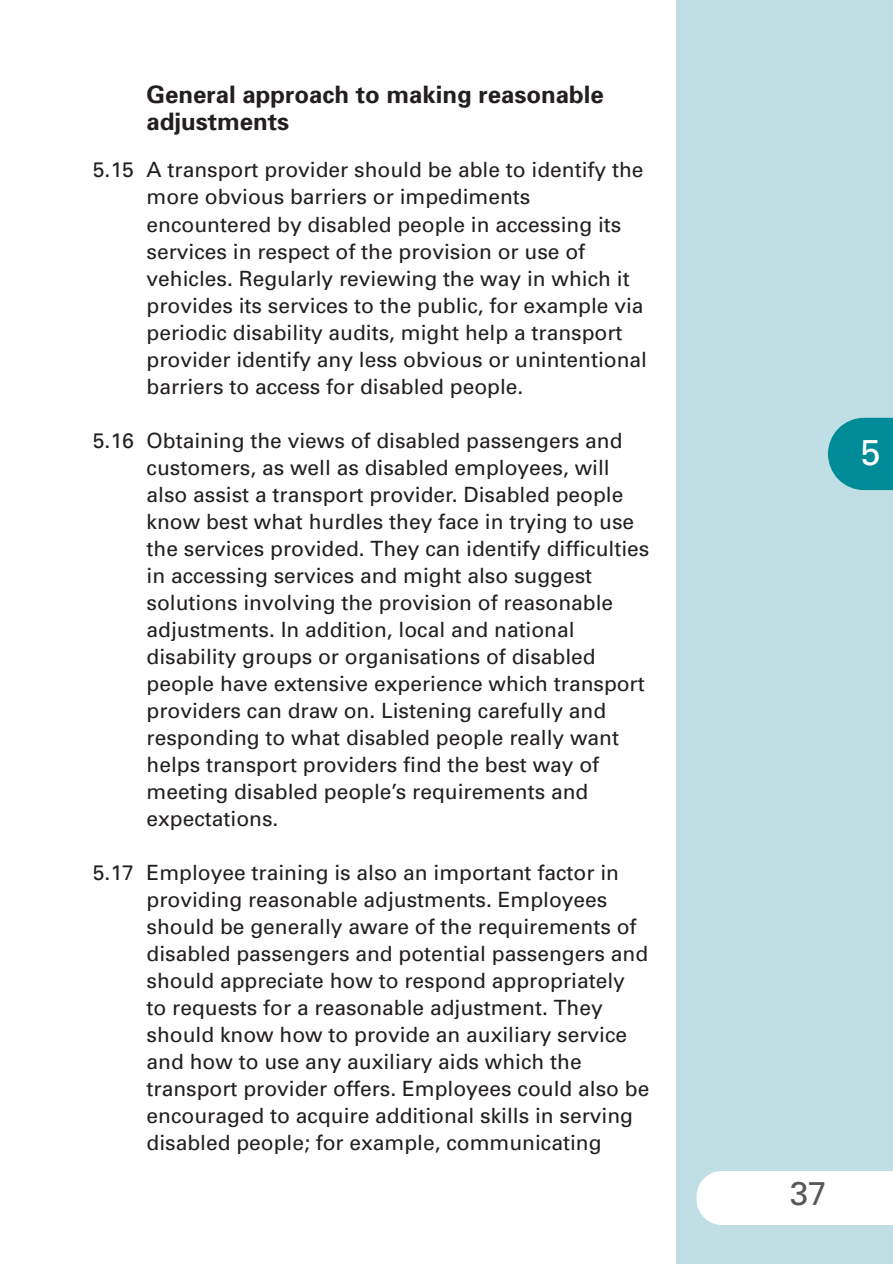
<style>
.page{position:relative;width:893px;height:1264px;background:#fff}
.page>*{position:absolute;margin:0;border:0;box-sizing:border-box;transform-origin:0 0}
.t1{font:36px "Univers";color:#fff}
.t2{font:33px "Univers";color:#57585a}
.t3{font:700 24px/27px "Univers";color:#231f20}
.t4{font:21px/27px "Univers";color:#231f20}
</style>
<div class="page">
<div style="left:676px;top:0;width:217px;height:1263px;background:#c0dfe4"></div>
<p class="t3" style="left:147px;top:83px;width:459px">General approach to making reasonable adjustments</p>
<p class="t4" style="left:147px;top:158px;width:502px;text-indent:-54px">5.15 A transport provider should be able to identify the more obvious barriers or impediments encountered by disabled people in accessing its services in respect of the provision or use of vehicles. Regularly reviewing the way in which it provides its services to the public, for example via periodic disability audits, might help a transport provider identify any less obvious or unintentional barriers to access for disabled people.</p>
<p class="t4" style="left:147px;top:428px;width:504px;text-indent:-54px">5.16 Obtaining the views of disabled passengers and customers, as well as disabled employees, will also assist a transport provider. Disabled people know best what hurdles they face in trying to use the services provided. They can identify difficulties in accessing services and might also suggest solutions involving the provision of reasonable adjustments. In addition, local and national disability groups or organisations of disabled people have extensive experience which transport providers can draw on. Listening carefully and responding to what disabled people really want helps transport providers find the best way of meeting disabled people’s requirements and expectations.</p>
<p class="t4" style="left:147px;top:860px;width:504px;text-indent:-54px">5.17 Employee training is also an important factor in providing reasonable adjustments. Employees should be generally aware of the requirements of disabled passengers and potential passengers and should appreciate how to respond appropriately to requests for a reasonable adjustment. They should know how to provide an auxiliary service and how to use any auxiliary aids which the transport provider offers. Employees could also be encouraged to acquire additional skills in serving disabled people; for example, communicating</p>
<h1 class="t1" style="left:860px;top:439px;width:22px">5</h1>
<h2 class="t2" style="left:790px;top:1181px;width:38px">37</h2>
</div>
